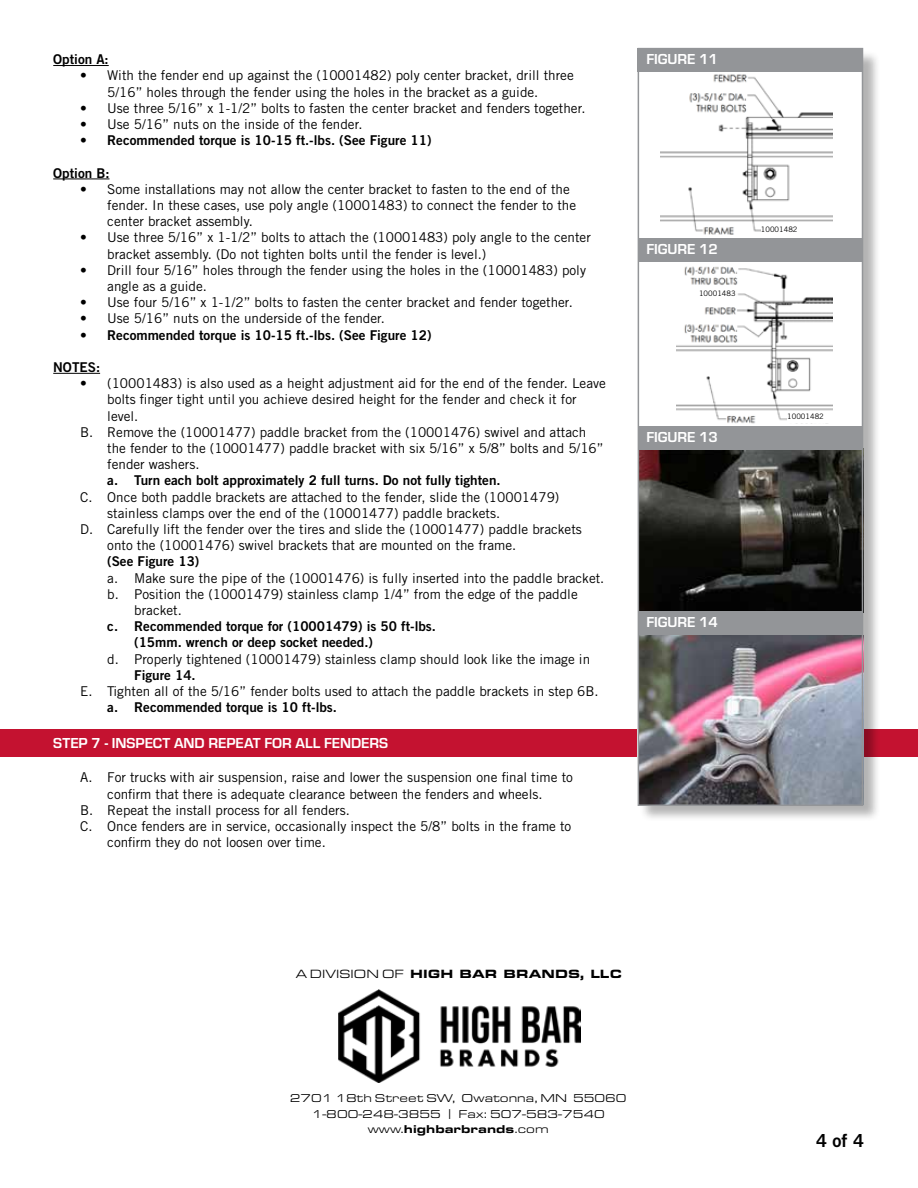
<style>
.page{position:relative;width:918px;height:1188px;background:#fff}
.page>*{position:absolute;margin:0;border:0;box-sizing:border-box;transform-origin:0 0}
.t1{font:18px "Trade Gothic LT Std Bd 2";color:#000}
.t2{font:700 15px "Eurostile";color:#fff}
.t3{font:13.5px/16.2px "Trade Gothic LT Std";color:#000}
.t4{font:13.5px/16.2px "Trade Gothic LT Std Bd 2";color:#000}
.t5{font:900 12.45px "Eurostile Ext";color:#000}
.t6{font:11.7px/15.8px "Eurostile Ext";color:#000;text-align:center}
.t7{font:7.5px "Trade Gothic LT Std";color:#000}
.s1{font-weight:400}
.s2{font-weight:900}
</style>
<div class="page">
<div style="left:0;top:729px;width:918px;height:28px;background:#c41230"></div>
<div style="left:639px;top:50px;width:242px;height:773px;background:#000;opacity:.3"></div>
<div style="left:638px;top:49px;width:225px;height:756px;background:#fff"></div>
<img style="left:641px;top:450px;width:219px;height:161px">
<img style="left:641px;top:635px;width:219px;height:168px">
<img style="left:660px;top:74px;width:173px;height:161px">
<img style="left:676px;top:266px;width:157px;height:158px">
<div style="left:638px;top:48px;width:225px;height:24px;background:#939598"></div>
<div style="left:638px;top:238px;width:225px;height:24px;background:#939598"></div>
<div style="left:638px;top:426px;width:225px;height:24px;background:#939598"></div>
<div style="left:638px;top:611px;width:225px;height:24px;background:#939598"></div>
<hr style="left:53px;top:65px;width:56px;height:1px;background:#000">
<hr style="left:53px;top:179px;width:57px;height:1px;background:#000">
<hr style="left:53px;top:373px;width:47px;height:1px;background:#000">
<div style="left:638px;top:48px;width:225px;height:758px;border:2px solid #939598"></div>
<div style="left:761px;top:224px;width:54px;height:11px;background:#fff"></div>
<div style="left:787px;top:411px;width:46px;height:11px;background:#fff"></div>
<div style="left:690px;top:287px;width:46px;height:12px;background:#fff"></div>
<img style="left:338px;top:989px;width:243px;height:94px">
<p class="t4" style="left:53px;top:51px;width:57px">Option A:</p>
<p class="t3" style="left:107px;top:67px;width:468px;text-indent:-27px">• With the fender end up against the (10001482) poly center bracket, drill three<br>5/16” holes through the fender using the holes in the bracket as a guide.</p>
<p class="t3" style="left:80px;top:100px;width:507px">• Use three 5/16” x 1-1/2” bolts to fasten the center bracket and fenders together.</p>
<p class="t3" style="left:80px;top:116px;width:284px">• Use 5/16” nuts on the inside of the fender.</p>
<p class="t4" style="left:80px;top:132px;width:353px">• Recommended torque is 10-15 ft.-lbs. (See Figure 11)</p>
<p class="t4" style="left:53px;top:164px;width:58px">Option B:</p>
<p class="t3" style="left:107px;top:181px;width:471px;text-indent:-27px">• Some installations may not allow the center bracket to fasten to the end of the fender. In these cases, use poly angle (10001483) to connect the fender to the center bracket assembly.</p>
<p class="t3" style="left:107px;top:229px;width:485px;text-indent:-27px">• Use three 5/16” x 1-1/2” bolts to attach the (10001483) poly angle to the center bracket assembly. (Do not tighten bolts until the fender is level.)</p>
<p class="t3" style="left:107px;top:262px;width:480px;text-indent:-27px">• Drill four 5/16” holes through the fender using the holes in the (10001483) poly angle as a guide.</p>
<p class="t3" style="left:80px;top:294px;width:494px">• Use four 5/16” x 1-1/2” bolts to fasten the center bracket and fender together.</p>
<p class="t3" style="left:80px;top:310px;width:306px">• Use 5/16” nuts on the underside of the fender.</p>
<p class="t4" style="left:80px;top:326px;width:353px">• Recommended torque is 10-15 ft.-lbs. (See Figure 12)</p>
<p class="t4" style="left:53px;top:359px;width:48px">NOTES:</p>
<p class="t3" style="left:80px;top:375px;width:527px">• (10001483) is also used as a height adjustment aid for the end of the fender. Leave</p>
<p class="t3" style="left:107px;top:391px;width:471px">bolts finger tight until you achieve desired height for the fender and check it for</p>
<p class="t3" style="left:107px;top:408px;width:33px">level.</p>
<p class="t3" style="left:80px;top:424px;width:508px">B. Remove the (10001477) paddle bracket from the (10001476) swivel and attach</p>
<p class="t3" style="left:107px;top:440px;width:498px">the fender to the (10001477) paddle bracket with six 5/16” x 5/8” bolts and 5/16”</p>
<p class="t3" style="left:107px;top:456px;width:94px">fender washers.</p>
<p class="t4" style="left:107px;top:472px;width:395px">a. Turn each bolt approximately 2 full turns. Do not fully tighten.</p>
<p class="t3" style="left:80px;top:489px;width:481px">C. Once both paddle brackets are attached to the fender, slide the (10001479)</p>
<p class="t3" style="left:107px;top:505px;width:394px">stainless clamps over the end of the (10001477) paddle brackets.</p>
<p class="t3" style="left:80px;top:521px;width:503px">D. Carefully lift the fender over the tires and slide the (10001477) paddle brackets</p>
<p class="t3" style="left:107px;top:537px;width:411px">onto the (10001476) swivel brackets that are mounted on the frame.</p>
<p class="t4" style="left:107px;top:553px;width:94px">(See Figure 13)</p>
<p class="t3" style="left:107px;top:570px;width:499px">a. Make sure the pipe of the (10001476) is fully inserted into the paddle bracket.</p>
<p class="t3" style="left:107px;top:586px;width:472px">b. Position the (10001479) stainless clamp 1/4” from the edge of the paddle</p>
<p class="t3" style="left:134px;top:602px;width:49px">bracket.</p>
<p class="t4" style="left:134px;top:618px;width:303px;text-indent:-27px">c. Recommended torque for (10001479) is 50 ft-lbs. (15mm. wrench or deep socket needed.)</p>
<p class="t3" style="left:107px;top:651px;width:484px">d. Properly tightened (10001479) stainless clamp should look like the image in</p>
<p class="t4" style="left:134px;top:667px;width:63px">Figure 14.</p>
<p class="t3" style="left:80px;top:683px;width:520px">E. Tighten all of the 5/16” fender bolts used to attach the paddle brackets in step 6B.</p>
<p class="t4" style="left:107px;top:699px;width:231px">a. Recommended torque is 10 ft-lbs.</p>
<p class="t2" style="left:53px;top:732px;width:336px">STEP 7 - INSPECT AND REPEAT FOR ALL FENDERS</p>
<p class="t3" style="left:80px;top:769px;width:494px">A. For trucks with air suspension, raise and lower the suspension one final time to</p>
<p class="t3" style="left:107px;top:786px;width:437px">confirm that there is adequate clearance between the fenders and wheels.</p>
<p class="t3" style="left:80px;top:802px;width:271px">B. Repeat the install process for all fenders.</p>
<p class="t3" style="left:80px;top:818px;width:493px">C. Once fenders are in service, occasionally inspect the 5/8” bolts in the frame to</p>
<p class="t3" style="left:107px;top:834px;width:220px">confirm they do not loosen over time.</p>
<p class="t2" style="left:646px;top:49px;width:73px">FIGURE 11</p>
<p class="t2" style="left:646px;top:238px;width:73px">FIGURE 12</p>
<p class="t7" style="left:699px;top:288px;width:38px">10001483</p>
<p class="t7" style="left:761px;top:225px;width:38px">10001482</p>
<p class="t2" style="left:646px;top:426px;width:73px">FIGURE 13</p>
<p class="t7" style="left:787px;top:412px;width:38px">10001482</p>
<p class="t2" style="left:646px;top:612px;width:73px">FIGURE 14</p>
<p class="t5" style="left:296px;top:964px;width:328px"><span class="s1">A DIVISION OF</span> HIGH BAR BRANDS, LLC</p>
<p class="t6" style="left:290px;top:1090px;width:338px">2701 18th Street SW, Owatonna, MN 55060<br>1-800-248-3855 | Fax: 507-583-7540 www.<span class="s2">highbarbrands</span>.com</p>
<h1 class="t1" style="left:816px;top:1129px;width:49px">4 of 4</h1>
</div>
